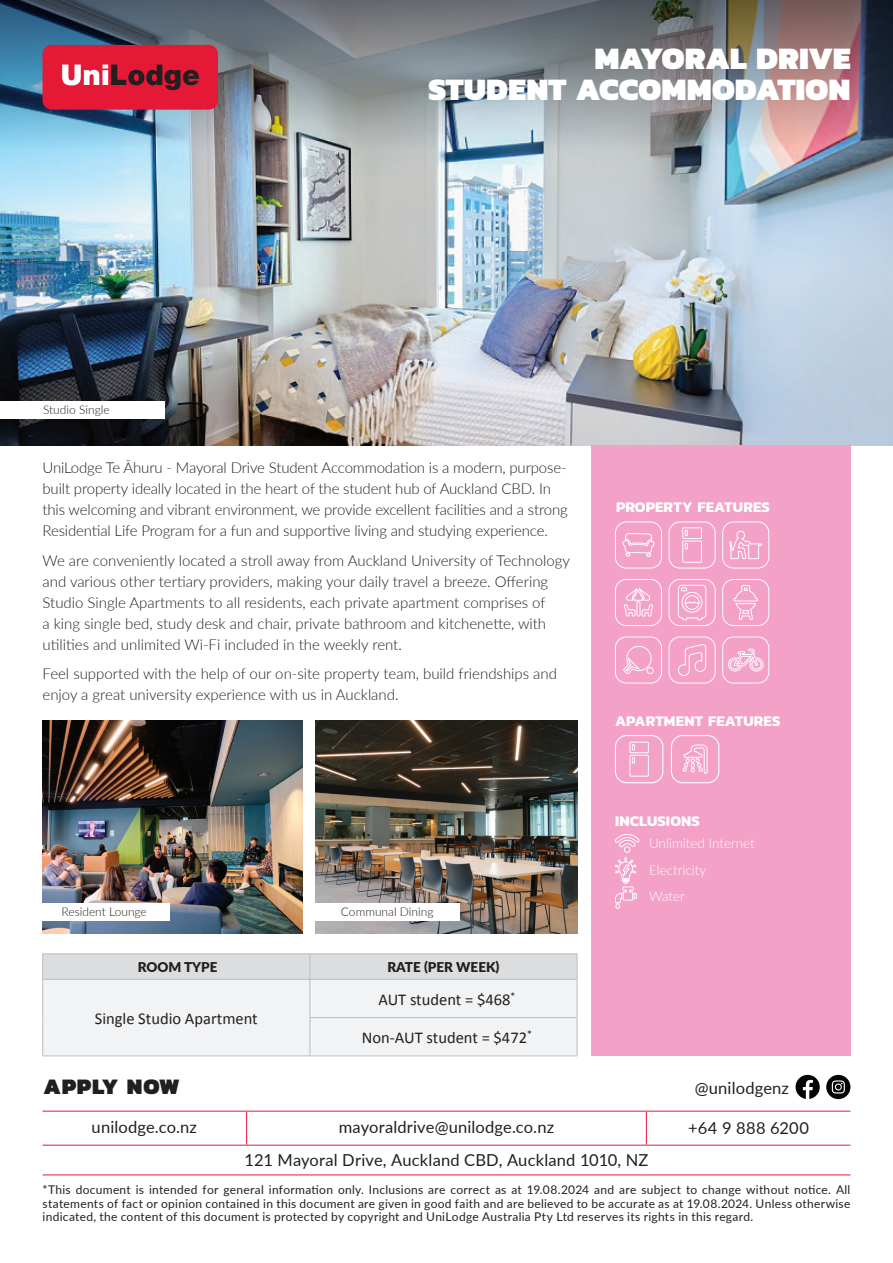
<style>
.page{position:relative;width:893px;height:1263px;background:#fff}
.page>*{position:absolute;margin:0;border:0;box-sizing:border-box;transform-origin:0 0}
.t1{font:900 31.8px/31.8px "Kanit";color:#fff;text-align:right}
.t2{font:900 22.5px "Kanit";letter-spacing:.03em;color:#231f20}
.t3{font:16.5px "Lato";letter-spacing:.01em;color:#231f20}
.t4{font:16.5px "Calibri";color:#231f20}
.t5{font:300 15px/21px "Lato";color:#231f20}
.t6{font:700 15px "Kanit";letter-spacing:.01em;color:#fff}
.t7{font:300 13.5px/26.5px "Lato";color:#fff}
.t8{font:900 13.5px "Lato";color:#231f20}
.t9{font:12px/13.5px "Lato";letter-spacing:.025em;color:#231f20;text-align:justify}
.t10{font:300 12px "Lato";color:#231f20}
</style>
<div class="page">
<img style="left:0;top:148px;width:893px;height:298px">
<img style="left:0;top:0;width:893px;height:148px">
<div style="left:591px;top:446px;width:259px;height:610px;background:#f4a1c7"></div>
<hr style="left:43px;top:1111px;width:204px;height:1px;background:#e51836">
<hr style="left:247px;top:1111px;width:399px;height:1px;background:#e51836">
<hr style="left:246px;top:1111px;width:1px;height:34px;background:#e51836">
<hr style="left:646px;top:1111px;width:204px;height:1px;background:#e51836">
<hr style="left:646px;top:1111px;width:1px;height:34px;background:#e51836">
<hr style="left:43px;top:1145px;width:204px;height:1px;background:#e51836">
<hr style="left:247px;top:1145px;width:399px;height:1px;background:#e51836">
<hr style="left:646px;top:1145px;width:204px;height:1px;background:#e51836">
<hr style="left:43px;top:1174px;width:204px;height:1px;background:#e51836">
<hr style="left:247px;top:1174px;width:399px;height:1px;background:#e51836">
<hr style="left:646px;top:1174px;width:204px;height:1px;background:#e51836">
<img style="left:42px;top:720px;width:261px;height:213px">
<img style="left:316px;top:720px;width:261px;height:213px">
<div style="left:39px;top:904px;width:131px;height:17px;background:#fff"></div>
<div style="left:314px;top:904px;width:146px;height:17px;background:#fff"></div>
<div style="left:0;top:402px;width:164px;height:17px;background:#fff"></div>
<svg style="left:795px;top:1075px;width:25px;height:24px"></svg>
<div style="left:826px;top:1075px;width:24px;height:24px;background:#040503;border-radius:50%"></div>
<svg style="left:832px;top:1080px;width:13px;height:13px"></svg>
<hr style="left:43px;top:953px;width:267px;height:1px;background:#bcbdc0">
<hr style="left:310px;top:953px;width:267px;height:1px;background:#bcbdc0">
<svg style="left:42px;top:954px;width:536px;height:102px"></svg>
<hr style="left:43px;top:979px;width:267px;height:1px;background:#bcbdc0">
<hr style="left:42px;top:979px;width:1px;height:39px;background:#bcbdc0">
<hr style="left:310px;top:979px;width:267px;height:1px;background:#bcbdc0">
<hr style="left:310px;top:979px;width:1px;height:38px;background:#bcbdc0">
<hr style="left:577px;top:979px;width:1px;height:38px;background:#bcbdc0">
<hr style="left:42px;top:1018px;width:1px;height:38px;background:#bcbdc0">
<hr style="left:310px;top:1017px;width:267px;height:1px;background:#bcbdc0">
<hr style="left:310px;top:1018px;width:1px;height:38px;background:#bcbdc0">
<hr style="left:577px;top:1018px;width:1px;height:38px;background:#bcbdc0">
<hr style="left:43px;top:1056px;width:267px;height:1px;background:#bcbdc0">
<hr style="left:310px;top:1056px;width:267px;height:1px;background:#bcbdc0">
<div style="left:43px;top:45px;width:175px;height:65px;background:#e51836;border-radius:9px"></div>
<svg style="left:62px;top:65px;width:137px;height:25px"></svg>
<svg style="left:629px;top:742px;width:20px;height:34px"></svg>
<div style="left:615px;top:735px;width:48px;height:48px;border:1px solid #fff;border-radius:11px"></div>
<svg style="left:683px;top:745px;width:24px;height:29px"></svg>
<div style="left:671px;top:735px;width:48px;height:48px;border:1px solid #fff;border-radius:11px"></div>
<svg style="left:615px;top:834px;width:24px;height:74px"></svg>
<svg style="left:729px;top:531px;width:33px;height:28px"></svg>
<div style="left:722px;top:521px;width:47px;height:48px;border:1px solid #fff;border-radius:11px"></div>
<svg style="left:682px;top:527px;width:20px;height:36px"></svg>
<div style="left:668px;top:521px;width:48px;height:48px;border:1px solid #fff;border-radius:11px"></div>
<svg style="left:623px;top:533px;width:31px;height:24px"></svg>
<div style="left:615px;top:521px;width:47px;height:48px;border:1px solid #fff;border-radius:11px"></div>
<svg style="left:624px;top:588px;width:29px;height:29px"></svg>
<div style="left:615px;top:579px;width:47px;height:47px;border:1px solid #fff;border-radius:11px"></div>
<svg style="left:678px;top:585px;width:28px;height:35px"></svg>
<div style="left:685px;top:595px;width:14px;height:15px;border:1px solid #fff;border-radius:50%"></div>
<div style="left:668px;top:579px;width:48px;height:47px;border:1px solid #fff;border-radius:11px"></div>
<svg style="left:733px;top:585px;width:25px;height:35px"></svg>
<div style="left:722px;top:579px;width:47px;height:47px;border:1px solid #fff;border-radius:11px"></div>
<svg style="left:623px;top:646px;width:29px;height:28px"></svg>
<div style="left:647px;top:667px;width:7px;height:7px;border:1px solid #fff;border-radius:50%"></div>
<div style="left:615px;top:636px;width:47px;height:47px;border:1px solid #fff;border-radius:11px"></div>
<svg style="left:678px;top:644px;width:28px;height:32px"></svg>
<div style="left:668px;top:636px;width:48px;height:47px;border:1px solid #fff;border-radius:11px"></div>
<svg style="left:728px;top:649px;width:35px;height:22px"></svg>
<div style="left:722px;top:636px;width:47px;height:47px;border:1px solid #fff;border-radius:11px"></div>
<p class="t10" style="left:43px;top:402px;width:68px">Studio Single</p>
<h1 class="t1" style="left:428px;top:40px;width:423px">MAYORAL DRIVE<br>STUDENT ACCOMMODATION</h1>
<p class="t5" style="left:43px;top:457px;width:527px">UniLodge Te Āhuru - Mayoral Drive Student Accommodation is a modern, purpose&shy;built property ideally located in the heart of the student hub of Auckland CBD. In this welcoming and vibrant environment, we provide excellent facilities and a strong Residential Life Program for a fun and supportive living and studying experience.</p>
<p class="t5" style="left:43px;top:549px;width:529px">We are conveniently located a stroll away from Auckland University of Technology and various other tertiary providers, making your daily travel a breeze. Offering Studio Single Apartments to all residents, each private apartment comprises of<br>a king single bed, study desk and chair, private bathroom and kitchenette, with utilities and unlimited Wi-Fi included in the weekly rent.</p>
<p class="t5" style="left:43px;top:663px;width:516px">Feel supported with the help of our on-site property team, build friendships and enjoy a great university experience with us in Auckland.</p>
<p class="t10" style="left:62px;top:904px;width:87px">Resident Lounge</p>
<p class="t10" style="left:341px;top:904px;width:94px">Communal Dining</p>
<p class="t8" style="left:138px;top:957px;width:81px">ROOM TYPE</p>
<p class="t8" style="left:387px;top:957px;width:114px">RATE (PER WEEK)</p>
<p class="t4" style="left:95px;top:1007px;width:165px">Single Studio Apartment</p>
<p class="t4" style="left:378px;top:988px;width:138px">AUT student = $468<sup>*</sup></p>
<p class="t4" style="left:362px;top:1026px;width:172px">Non-AUT student = $472<sup>*</sup></p>
<h2 class="t2" style="left:44px;top:1068px;width:137px">APPLY NOW</h2>
<p class="t6" style="left:616px;top:496px;width:155px">PROPERTY FEATURES</p>
<p class="t6" style="left:615px;top:709px;width:167px">APARTMENT FEATURES</p>
<p class="t6" style="left:615px;top:809px;width:86px">INCLUSIONS</p>
<p class="t7" style="left:649px;top:829px;width:107px">Unlimited Internet<br>Electricity<br>Water</p>
<p class="t3" style="left:695px;top:1076px;width:96px">@unilodgenz</p>
<p class="t3" style="left:92px;top:1115px;width:107px">unilodge.co.nz</p>
<p class="t3" style="left:339px;top:1115px;width:217px">mayoraldrive@unilodge.co.nz</p>
<p class="t3" style="left:688px;top:1116px;width:122px">+64 9 888 6200</p>
<p class="t3" style="left:244px;top:1148px;width:406px">121 Mayoral Drive, Auckland CBD, Auckland 1010, NZ</p>
<p class="t9" style="left:43px;top:1182px;width:809px">*This document is intended for general information only. Inclusions are correct as at 19.08.2024 and are subject to change without notice. All statements of fact or opinion contained in this document are given in good faith and are believed to be accurate as at 19.08.2024. Unless otherwise indicated, the content of this document is protected by copyright and UniLodge Australia Pty Ltd reserves its rights in this regard.</p>
</div>
